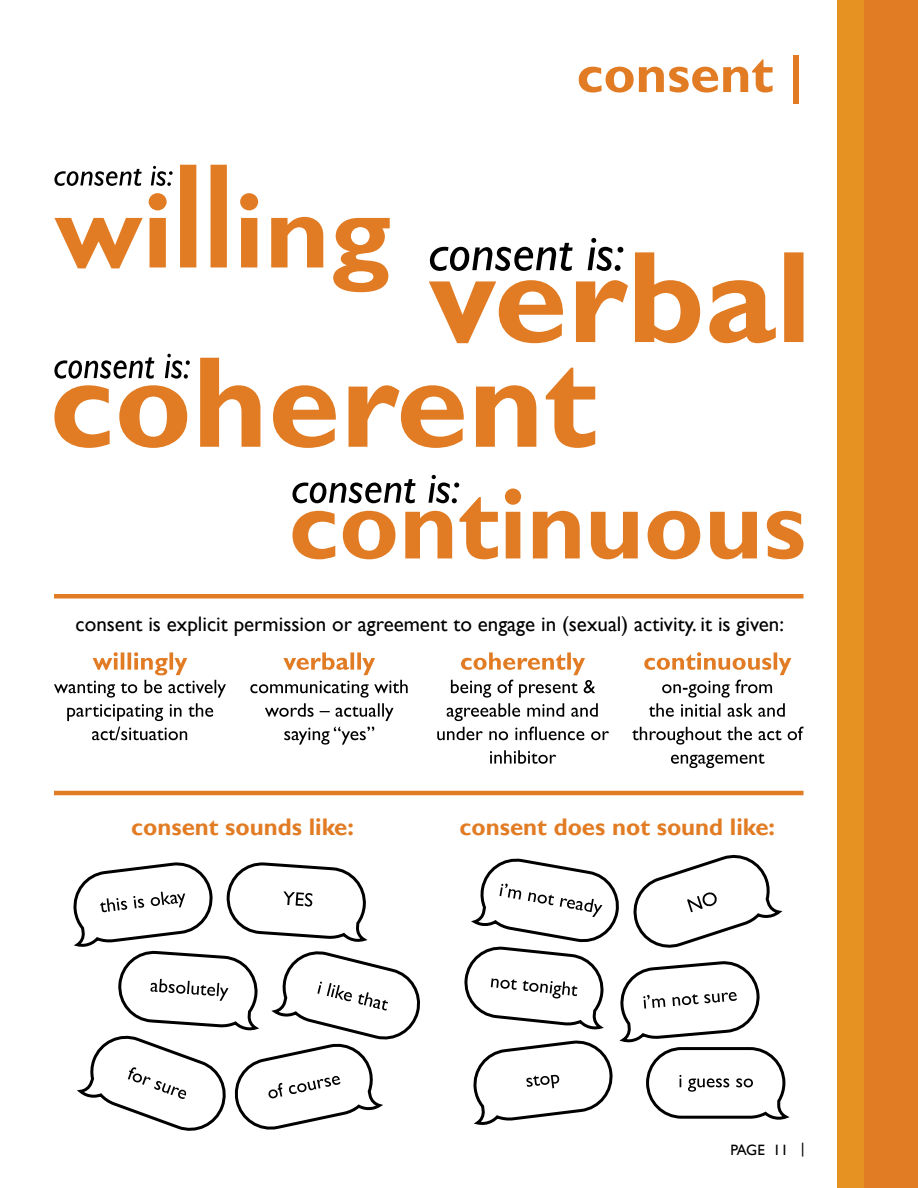
<style>
.page{position:relative;width:918px;height:1188px;background:#fff}
.page>*{position:absolute;margin:0;border:0;box-sizing:border-box;transform-origin:0 0}
.t1{font:700 54px "Gill Sans";color:#e27c24}
.t2{font:700 24px "Gill Sans";color:#e27c24}
.t3{font:21px "Gill Sans";color:#000}
.t4{font:15px "Gill Sans";letter-spacing:-.02em;color:#000}
</style>
<div class="page">
<div style="left:864px;top:0;width:54px;height:1188px;background:#e27c24"></div>
<div style="left:837px;top:0;width:27px;height:1188px;background:#e59223"></div>
<svg style="left:92px;top:727px;width:95px;height:13px"></svg>
<svg style="left:54px;top:652px;width:172px;height:69px"></svg>
<svg style="left:284px;top:727px;width:90px;height:18px"></svg>
<svg style="left:250px;top:652px;width:158px;height:69px"></svg>
<svg style="left:490px;top:750px;width:66px;height:14px"></svg>
<svg style="left:437px;top:727px;width:172px;height:13px"></svg>
<svg style="left:447px;top:652px;width:151px;height:69px"></svg>
<svg style="left:671px;top:753px;width:94px;height:15px"></svg>
<svg style="left:632px;top:727px;width:172px;height:18px"></svg>
<svg style="left:644px;top:652px;width:147px;height:65px"></svg>
<hr style="left:54px;top:791px;width:750px;height:4px;background:#e27c24">
<hr style="left:54px;top:594px;width:750px;height:4px;background:#e27c24">
<svg style="left:73px;top:862px;width:347px;height:269px"></svg>
<svg style="left:464px;top:854px;width:326px;height:271px"></svg>
<svg style="left:54px;top:358px;width:541px;height:90px"></svg>
<svg style="left:292px;top:475px;width:512px;height:84px"></svg>
<svg style="left:54px;top:354px;width:136px;height:25px"></svg>
<svg style="left:429px;top:238px;width:375px;height:105px"></svg>
<svg style="left:54px;top:165px;width:336px;height:127px"></svg>
<h1 class="t1" style="left:577px;top:41px;width:229px">consent |</h1>
<p class="t3" style="left:76px;top:612px;width:710px">consent is explicit permission or agreement to engage in (sexual) activity. it is given:</p>
<p class="t2" style="left:131px;top:812px;width:224px">consent sounds like:</p>
<p class="t2" style="left:460px;top:812px;width:317px">consent does not sound like:</p>
<p class="t4" style="left:730px;top:1141px;width:76px">PAGE 11 |</p>
</div>
